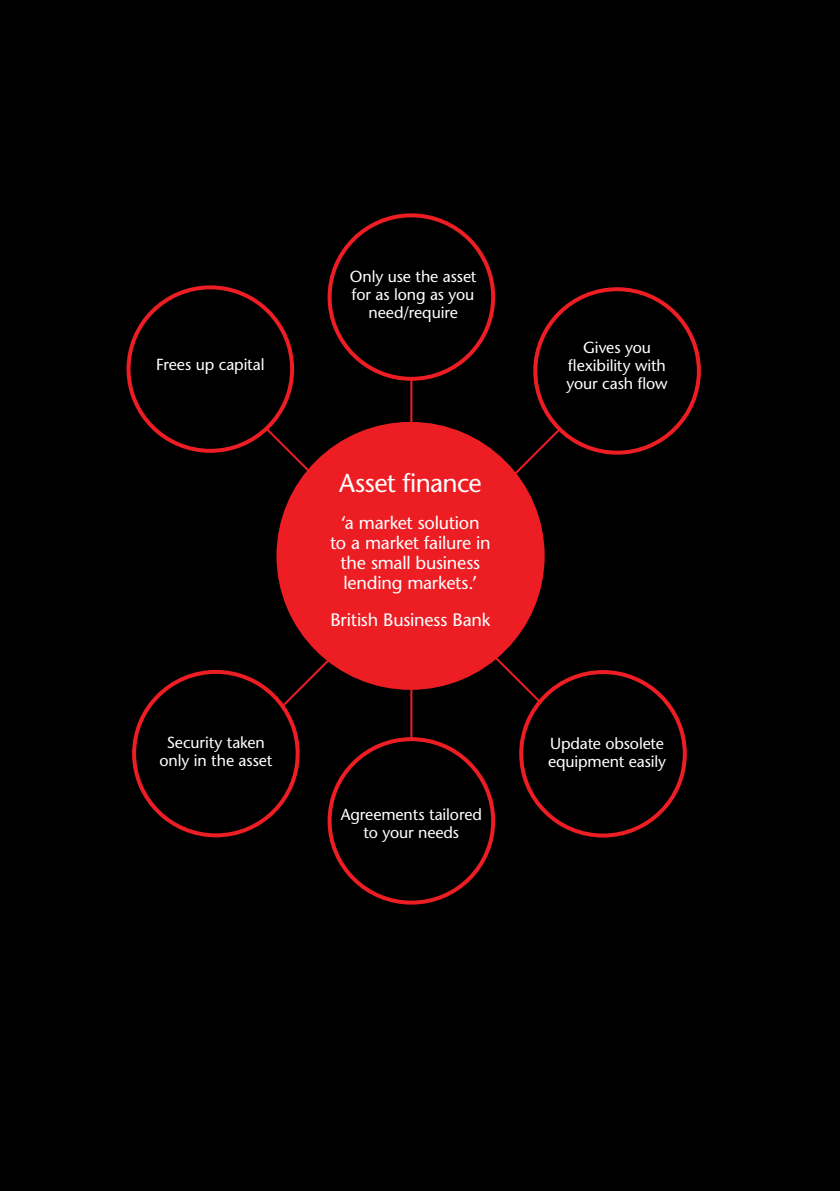
<style>
.page{position:relative;width:840px;height:1191px;background:#fff}
.page>*{position:absolute;margin:0;border:0;box-sizing:border-box;transform-origin:0 0}
.t1{font:500 26px "Stone Sans Std";letter-spacing:-.025em;color:#fff}
.t2{font:500 18px/20px "Stone Sans Std";letter-spacing:-.015em;color:#fff;text-align:center}
.t3{font:500 16px/18px "Stone Sans Std";letter-spacing:-.01em;color:#fff;text-align:center}
</style>
<div class="page">
<div style="left:0;top:0;width:839px;height:1191px;background:#000"></div>
<hr style="left:410px;top:377px;width:2px;height:139px;background:#ed1d24">
<hr style="left:410px;top:599px;width:2px;height:141px;background:#ed1d24">
<svg style="left:280px;top:426px;width:282px;height:283px"></svg>
<div style="left:276px;top:422px;width:268px;height:268px;background:#ed1d24;border-radius:50%"></div>
<div style="left:327px;top:213px;width:168px;height:168px;border:4px solid #ed1d24;border-radius:50%"></div>
<div style="left:533px;top:287px;width:167px;height:168px;border:4px solid #ed1d24;border-radius:50%"></div>
<div style="left:126px;top:285px;width:168px;height:168px;border:4px solid #ed1d24;border-radius:50%"></div>
<div style="left:519px;top:670px;width:167px;height:167px;border:4px solid #ed1d24;border-radius:50%"></div>
<div style="left:132px;top:670px;width:167px;height:167px;border:4px solid #ed1d24;border-radius:50%"></div>
<div style="left:327px;top:737px;width:168px;height:167px;border:4px solid #ed1d24;border-radius:50%"></div>
<hr style="left:839px;top:0;width:1px;height:249px;background:#ed1d24">
<p class="t3" style="left:156px;top:356px;width:110px">Frees up capital</p>
<p class="t3" style="left:159px;top:733px;width:114px">Security taken only in the asset</p>
<p class="t3" style="left:350px;top:268px;width:128px">Only use the asset for as long as you need/require</p>
<h1 class="t1" style="left:339px;top:467px;width:144px">Asset finance</h1>
<p class="t2" style="left:330px;top:512px;width:162px">‘a market solution<br>to a market failure in the small business lending markets.’</p>
<p class="t2" style="left:330px;top:609px;width:161px">British Business Bank</p>
<p class="t3" style="left:340px;top:805px;width:143px">Agreements tailored to your needs</p>
<p class="t3" style="left:566px;top:339px;width:102px">Gives you flexibility with your cash flow</p>
<p class="t3" style="left:547px;top:734px;width:119px;text-align:left">Update obsolete equipment easily</p>
</div>
